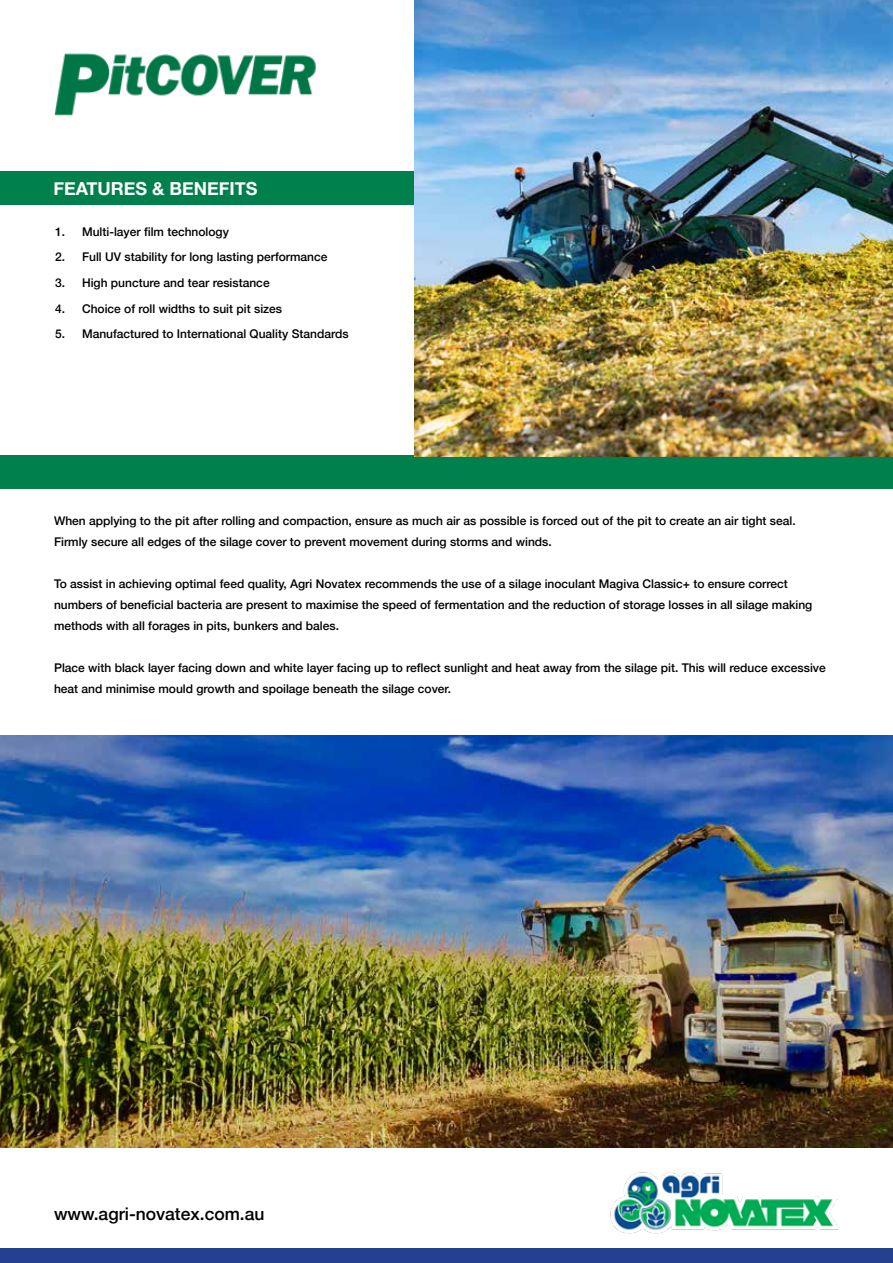
<style>
.page{position:relative;width:893px;height:1263px;background:#fff}
.page>*{position:absolute;margin:0;border:0;box-sizing:border-box;transform-origin:0 0}
.t1{font:700 18px "Helvetica Neue";color:#fff}
.t2{font:500 17.4px "Helvetica Neue";color:#000}
.t3{font:500 12px/21px "Helvetica Neue";color:#000}
</style>
<div class="page">
<div style="left:0;top:171px;width:485px;height:34px;background:#00804c"></div>
<img style="left:610px;top:1172px;width:229px;height:62px">
<div style="left:0;top:1249px;width:893px;height:14px;background:#25408f"></div>
<img style="left:0;top:736px;width:893px;height:411px">
<img style="left:54px;top:53px;width:262px;height:63px">
<div style="left:0;top:455px;width:893px;height:34px;background:#00804c"></div>
<img style="left:415px;top:0;width:478px;height:456px">
<h1 class="t1" style="left:54px;top:175px;width:206px">FEATURES &amp; BENEFITS</h1>
<p class="t3" style="left:55px;top:220px;width:175px">1. Multi-layer film technology</p>
<p class="t3" style="left:55px;top:246px;width:274px">2. Full UV stability for long lasting performance</p>
<p class="t3" style="left:55px;top:271px;width:216px">3. High puncture and tear resistance</p>
<p class="t3" style="left:55px;top:297px;width:229px">4. Choice of roll widths to suit pit sizes</p>
<p class="t3" style="left:55px;top:322px;width:295px">5. Manufactured to International Quality Standards</p>
<p class="t3" style="left:54px;top:509px;width:743px">When applying to the pit after rolling and compaction, ensure as much air as possible is forced out of the pit to create an air tight seal.<br>Firmly secure all edges of the silage cover to prevent movement during storms and winds.</p>
<p class="t3" style="left:54px;top:572px;width:760px">To assist in achieving optimal feed quality, Agri Novatex recommends the use of a silage inoculant Magiva Classic+ to ensure correct numbers of beneficial bacteria are present to maximise the speed of fermentation and the reduction of storage losses in all silage making methods with all forages in pits, bunkers and bales.</p>
<p class="t3" style="left:54px;top:656px;width:773px">Place with black layer facing down and white layer facing up to reflect sunlight and heat away from the silage pit. This will reduce excessive heat and minimise mould growth and spoilage beneath the silage cover.</p>
<h2 class="t2" style="left:54px;top:1200px;width:212px">www.agri-novatex.com.au</h2>
</div>
